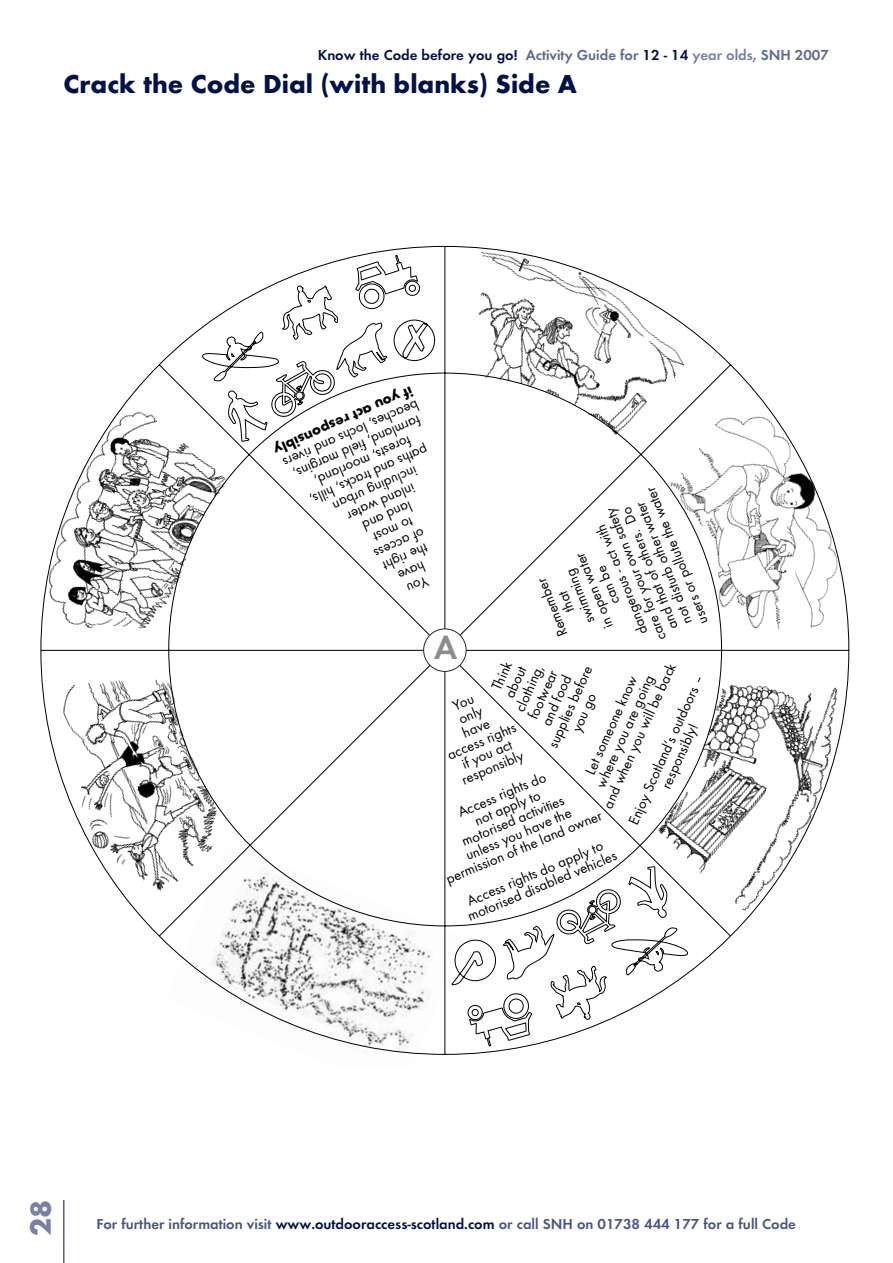
<style>
.page{position:relative;width:893px;height:1263px;background:#fff}
.page>*{position:absolute;margin:0;border:0;box-sizing:border-box;transform-origin:0 0}
.t1{font:34.5px "Futura T Demi";color:#8c8c8c}
.t2{font:30px "Futura T Bold";color:#7880a6}
.t3{font:27px "Futura T Bold";color:#00124c}
.t4{font:15px/15px "Futura T";color:#000;text-align:center}
.t5{font:15px "Futura T Demi";color:#4a5683}
.t6{font:15px "Futura T Demi";color:#00124c}
.t7{font:15px "Futura T Bold";color:#000}
.s1{color:#606a93}
.s2{color:#7880a6}
.s3{color:#00124c}
</style>
<div class="page">
<hr style="left:63px;top:1200px;width:1px;height:63px;background:#00124c">
<svg style="left:152px;top:246px;width:584px;height:809px"></svg>
<img style="left:419px;top:245px;width:298px;height:219px">
<img style="left:621px;top:369px;width:228px;height:332px">
<img style="left:41px;top:371px;width:161px;height:251px">
<img style="left:630px;top:636px;width:220px;height:298px">
<img style="left:40px;top:622px;width:162px;height:308px">
<img style="left:828px;top:672px;width:22px;height:69px">
<svg style="left:467px;top:866px;width:221px;height:181px"></svg>
<svg style="left:202px;top:255px;width:294px;height:730px"></svg>
<svg style="left:393px;top:319px;width:43px;height:43px"></svg>
<div style="left:424px;top:629px;width:42px;height:42px;background:#fff;border-radius:50%"></div>
<div style="left:423px;top:629px;width:43px;height:43px;border:1px solid #2b2b31;border-radius:50%"></div>
<svg style="left:361px;top:503px;width:8px;height:9px"></svg>
<svg style="left:291px;top:452px;width:8px;height:9px"></svg>
<p class="t6" style="left:318px;top:49px;width:513px">Know the Code before you go! <span class="s1">Activity Guide for</span> 12 - 14 <span class="s2">year olds</span><span class="s1">, SNH 2007</span></p>
<h3 class="t3" style="left:64px;top:73px;width:515px">Crack the Code Dial (with blanks) Side A</h3>
<p class="t7" style="left:416px;top:398px;width:152px;rotate:156deg">if you act responsibly</p>
<p class="t4" style="left:427px;top:424px;width:148px;text-align:left;text-indent:21px;rotate:156deg">m<br>beaches, lochs and r vi rs</p>
<p class="t4" style="left:428px;top:439px;width:138px;text-align:left;text-indent:32px;rotate:156deg">e<br>far land, field margins,</p>
<p class="t4" style="left:419px;top:459px;width:105px;text-align:left;text-indent:78px;rotate:156deg">s<br>for sts, moorland,</p>
<p class="t4" style="left:430px;top:455px;width:129px;rotate:156deg">paths and track , hills,</p>
<p class="t4" style="left:419px;top:476px;width:92px;rotate:156deg">including urban</p>
<p class="t4" style="left:454px;top:576px;width:74px;rotate:156deg">You<br>have<br>ht e right<br>of access<br>to most<br>land and inland w ter</p>
<p class="t4" style="left:573px;top:676px;width:148px;rotate:-112deg">Remember<br>that<br>swimming<br>in open water<br>can be<br>dangerous - act with care for your own safety and that of others. Do not disturb other water users or pollute the water</p>
<p class="t4" style="left:478px;top:714px;width:90px;rotate:-66deg">Think<br>about<br>clothing, footwear<br>and food supplies before you go</p>
<h1 class="t1" style="left:434px;top:627px;width:25px">A</h1>
<p class="t4" style="left:574px;top:793px;width:159px;rotate:-66deg">Let someone know<br>where you are going<br>and when you will be back</p>
<p class="t4" style="left:627px;top:821px;width:164px;rotate:-66deg">Enjoy Scotland’s outdoors – responsibly!</p>
<p class="t4" style="left:429px;top:711px;width:75px;line-height:14.2px;rotate:-23deg">You<br>only<br>have<br>access rights if you act responsibly</p>
<p class="t4" style="left:422px;top:822px;width:169px;line-height:14.2px;rotate:-23deg">Access rights do<br>not apply to<br>motorised activities<br>unless you have the permission of the land owner</p>
<p class="t4" style="left:461px;top:898px;width:162px;line-height:14.2px;rotate:-23deg">Access rights do apply to motorised disabled vehicles</p>
<h2 class="t2" style="left:29px;top:1236px;width:38px;rotate:-90deg">28</h2>
<p class="t5" style="left:96px;top:1218px;width:701px">For further information visit <span class="s3">www.outdooraccess-scotland.com</span> or call SNH on 01738 444 177 for a full Code</p>
</div>
